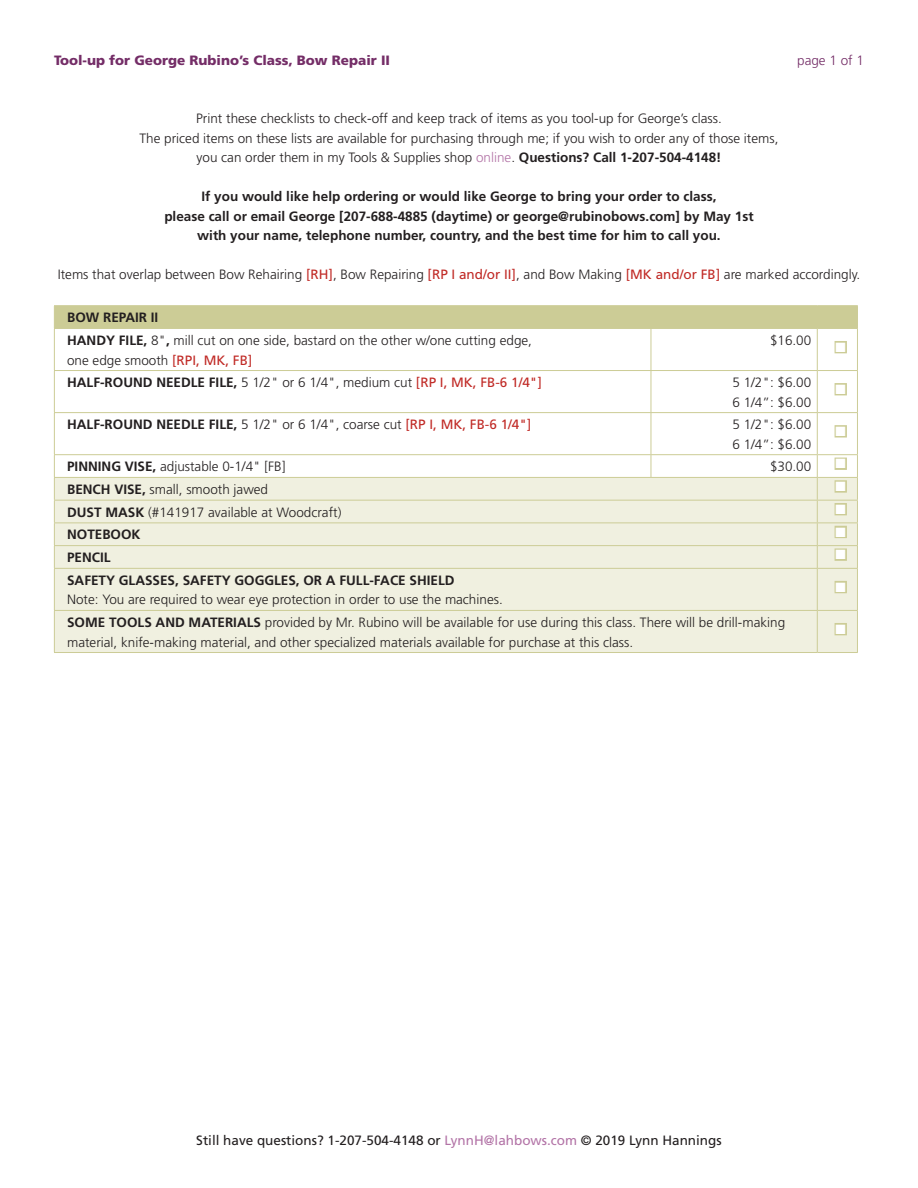
<style>
.page{position:relative;width:918px;height:1188px;background:#fff}
.page>*{position:absolute;margin:0;border:0;box-sizing:border-box;transform-origin:0 0}
.body{font:300 13.5px/19.5px "Frutiger";color:#231f20}
.body-2{font:700 13.5px "Frutiger";color:#231f20}
.t1{font:13.5px "Frutiger";color:#231f20}
.Head{font:900 13.5px "Frutiger";color:#742d67}
.body-3{font:13.5px "Zapf Dingbats ITC";color:#fff}
.Head-2{font:300 13.5px "Frutiger";color:#742d67}
.s1{color:#b374a7}
.s2{font-weight:700}
.s3{font-weight:400;color:#c02925}
</style>
<div class="page">
<div style="left:55px;top:478px;width:802px;height:174px;background:#f0f0e0"></div>
<hr style="left:54px;top:305px;width:597px;height:1px;background:#cccc96">
<hr style="left:651px;top:305px;width:166px;height:1px;background:#cccc96">
<hr style="left:817px;top:305px;width:41px;height:1px;background:#cccc96">
<div style="left:54px;top:306px;width:804px;height:22px;background:#cccc96"></div>
<hr style="left:54px;top:328px;width:597px;height:1px;background:#cccc96">
<hr style="left:54px;top:329px;width:1px;height:41px;background:#cccc96">
<hr style="left:651px;top:328px;width:166px;height:1px;background:#cccc96">
<hr style="left:651px;top:329px;width:1px;height:41px;background:#cccc96">
<hr style="left:817px;top:328px;width:41px;height:1px;background:#cccc96">
<hr style="left:817px;top:329px;width:1px;height:41px;background:#cccc96">
<hr style="left:857px;top:329px;width:1px;height:41px;background:#cccc96">
<hr style="left:54px;top:370px;width:597px;height:1px;background:#cccc96">
<hr style="left:54px;top:371px;width:1px;height:41px;background:#cccc96">
<hr style="left:651px;top:370px;width:166px;height:1px;background:#cccc96">
<hr style="left:651px;top:371px;width:1px;height:41px;background:#cccc96">
<hr style="left:817px;top:370px;width:41px;height:1px;background:#cccc96">
<hr style="left:817px;top:371px;width:1px;height:41px;background:#cccc96">
<hr style="left:857px;top:371px;width:1px;height:41px;background:#cccc96">
<hr style="left:54px;top:412px;width:597px;height:1px;background:#cccc96">
<hr style="left:54px;top:413px;width:1px;height:41px;background:#cccc96">
<hr style="left:651px;top:412px;width:166px;height:1px;background:#cccc96">
<hr style="left:651px;top:413px;width:1px;height:41px;background:#cccc96">
<hr style="left:817px;top:412px;width:41px;height:1px;background:#cccc96">
<hr style="left:817px;top:413px;width:1px;height:41px;background:#cccc96">
<hr style="left:857px;top:413px;width:1px;height:41px;background:#cccc96">
<hr style="left:54px;top:454px;width:597px;height:1px;background:#cccc96">
<hr style="left:651px;top:454px;width:166px;height:1px;background:#cccc96">
<svg style="left:651px;top:455px;width:1px;height:22px"></svg>
<hr style="left:817px;top:454px;width:41px;height:1px;background:#cccc96">
<hr style="left:54px;top:477px;width:597px;height:1px;background:#cccc96">
<hr style="left:651px;top:477px;width:166px;height:1px;background:#cccc96">
<hr style="left:817px;top:477px;width:41px;height:1px;background:#cccc96">
<hr style="left:54px;top:500px;width:597px;height:1px;background:#cccc96">
<hr style="left:651px;top:500px;width:166px;height:1px;background:#cccc96">
<hr style="left:817px;top:500px;width:41px;height:1px;background:#cccc96">
<hr style="left:54px;top:523px;width:597px;height:1px;background:#cccc96">
<hr style="left:651px;top:523px;width:166px;height:1px;background:#cccc96">
<hr style="left:817px;top:523px;width:41px;height:1px;background:#cccc96">
<hr style="left:54px;top:545px;width:597px;height:1px;background:#cccc96">
<svg style="left:54px;top:455px;width:1px;height:113px"></svg>
<hr style="left:651px;top:545px;width:166px;height:1px;background:#cccc96">
<hr style="left:817px;top:545px;width:41px;height:1px;background:#cccc96">
<svg style="left:817px;top:455px;width:1px;height:113px"></svg>
<svg style="left:857px;top:455px;width:1px;height:113px"></svg>
<hr style="left:54px;top:568px;width:597px;height:1px;background:#cccc96">
<hr style="left:54px;top:569px;width:1px;height:41px;background:#cccc96">
<hr style="left:651px;top:568px;width:166px;height:1px;background:#cccc96">
<hr style="left:817px;top:568px;width:41px;height:1px;background:#cccc96">
<hr style="left:817px;top:569px;width:1px;height:41px;background:#cccc96">
<hr style="left:857px;top:569px;width:1px;height:41px;background:#cccc96">
<hr style="left:54px;top:610px;width:597px;height:1px;background:#cccc96">
<hr style="left:54px;top:611px;width:1px;height:41px;background:#cccc96">
<hr style="left:651px;top:610px;width:166px;height:1px;background:#cccc96">
<hr style="left:817px;top:610px;width:41px;height:1px;background:#cccc96">
<hr style="left:817px;top:611px;width:1px;height:41px;background:#cccc96">
<hr style="left:857px;top:611px;width:1px;height:41px;background:#cccc96">
<hr style="left:54px;top:652px;width:597px;height:1px;background:#cccc96">
<hr style="left:651px;top:652px;width:166px;height:1px;background:#cccc96">
<hr style="left:817px;top:652px;width:41px;height:1px;background:#cccc96">
<div style="left:835px;top:341px;width:12px;height:12px;border:3px solid #cccc96"></div>
<div style="left:835px;top:383px;width:12px;height:12px;border:3px solid #cccc96"></div>
<div style="left:835px;top:425px;width:12px;height:13px;border:3px solid #cccc96"></div>
<div style="left:835px;top:458px;width:12px;height:12px;border:3px solid #cccc96"></div>
<div style="left:835px;top:480px;width:12px;height:13px;border:3px solid #cccc96"></div>
<div style="left:835px;top:503px;width:12px;height:12px;border:3px solid #cccc96"></div>
<div style="left:835px;top:526px;width:12px;height:12px;border:3px solid #cccc96"></div>
<div style="left:835px;top:548px;width:12px;height:13px;border:3px solid #cccc96"></div>
<div style="left:835px;top:581px;width:12px;height:12px;border:3px solid #cccc96"></div>
<div style="left:835px;top:623px;width:12px;height:12px;border:3px solid #cccc96"></div>
<p class="Head" style="left:54px;top:52px;width:338px">Tool-up for George Rubino’s Class, Bow Repair II</p>
<p class="Head-2" style="left:797px;top:52px;width:68px">page 1 of 1</p>
<p class="body" style="left:140px;top:109px;width:640px;text-align:center">Print these checklists to check-off and keep track of items as you tool-up for George’s class.<br>The priced items on these lists are available for purchasing through me; if you wish to order any of those items, you can order them in my Tools &amp; Supplies shop <span class="s1">online</span>. <span class="s2">Questions? Call 1-207-504-4148!</span></p>
<p class="body-2" style="left:202px;top:188px;width:516px">If you would like help ordering or would like George to bring your order to class,</p>
<p class="body-2" style="left:164px;top:208px;width:591px">please call or email George [207-688-4885 (daytime) or george@rubinobows.com] by May 1st</p>
<p class="body-2" style="left:197px;top:227px;width:525px">with your name, telephone number, country, and the best time for him to call you.</p>
<p class="body" style="left:58px;top:265px;width:804px">Items that overlap between Bow Rehairing <span class="s3">[RH]</span>, Bow Repairing <span class="s3">[RP I and/or II]</span>, and Bow Making <span class="s3">[MK and/or FB]</span> are marked accordingly.</p>
<p class="body-2" style="left:67px;top:310px;width:93px">BOW REPAIR II</p>
<p class="body" style="left:67px;top:331px;width:466px"><span class="s2">HANDY FILE,</span> 8"<span class="s2">,</span> mill cut on one side, bastard on the other w/one cutting edge, one edge smooth <span class="s3">[RPI, MK, FB]</span></p>
<p class="body" style="left:770px;top:331px;width:43px">$16.00</p>
<p class="body-3" style="left:836px;top:341px;width:12px">■</p>
<p class="body" style="left:67px;top:373px;width:476px"><span class="s2">HALF-ROUND NEEDLE FILE,</span> 5 1/2" or 6 1/4", medium cut <span class="s3">[RP I, MK, FB-6 1/4"]</span></p>
<p class="body" style="left:732px;top:373px;width:80px">5 1/2": $6.00<br>6 1/4”: $6.00</p>
<p class="body-3" style="left:836px;top:383px;width:12px">■</p>
<p class="body" style="left:67px;top:415px;width:466px"><span class="s2">HALF-ROUND NEEDLE FILE,</span> 5 1/2" or 6 1/4", coarse cut <span class="s3">[RP I, MK, FB-6 1/4"]</span></p>
<p class="body" style="left:732px;top:415px;width:80px">5 1/2": $6.00<br>6 1/4”: $6.00</p>
<p class="body-3" style="left:836px;top:425px;width:12px">■</p>
<p class="body" style="left:67px;top:457px;width:220px"><span class="s2">PINNING VISE,</span> adjustable 0-1/4" [FB]</p>
<p class="body" style="left:770px;top:457px;width:43px">$30.00</p>
<p class="body-3" style="left:836px;top:457px;width:12px">■</p>
<p class="body" style="left:67px;top:480px;width:203px"><span class="s2">BENCH VISE,</span> small, smooth jawed</p>
<p class="body-3" style="left:836px;top:480px;width:12px">■</p>
<p class="body" style="left:67px;top:502px;width:276px"><span class="s2">DUST MASK</span> (#141917 available at Woodcraft)</p>
<p class="body-3" style="left:836px;top:503px;width:12px">■</p>
<p class="body-2" style="left:67px;top:527px;width:75px">NOTEBOOK</p>
<p class="body-3" style="left:836px;top:526px;width:12px">■</p>
<p class="body-2" style="left:67px;top:549px;width:45px">PENCIL</p>
<p class="body-3" style="left:836px;top:548px;width:12px">■</p>
<p class="body" style="left:67px;top:570px;width:437px"><span class="s2">SAFETY GLASSES, SAFETY GOGGLES, OR A FULL-FACE SHIELD<br></span>Note: You are required to wear eye protection in order to use the machines.</p>
<p class="body-3" style="left:836px;top:581px;width:12px">■</p>
<p class="body" style="left:67px;top:613px;width:720px"><span class="s2">SOME TOOLS AND MATERIALS</span> provided by Mr. Rubino will be available for use during this class. There will be drill-making material, knife-making material, and other specialized materials available for purchase at this class.</p>
<p class="body-3" style="left:836px;top:623px;width:12px">■</p>
<p class="t1" style="left:196px;top:1132px;width:527px">Still have questions? 1-207-504-4148 or <span class="s1">LynnH@lahbows.com</span> © 2019 Lynn Hannings</p>
</div>
